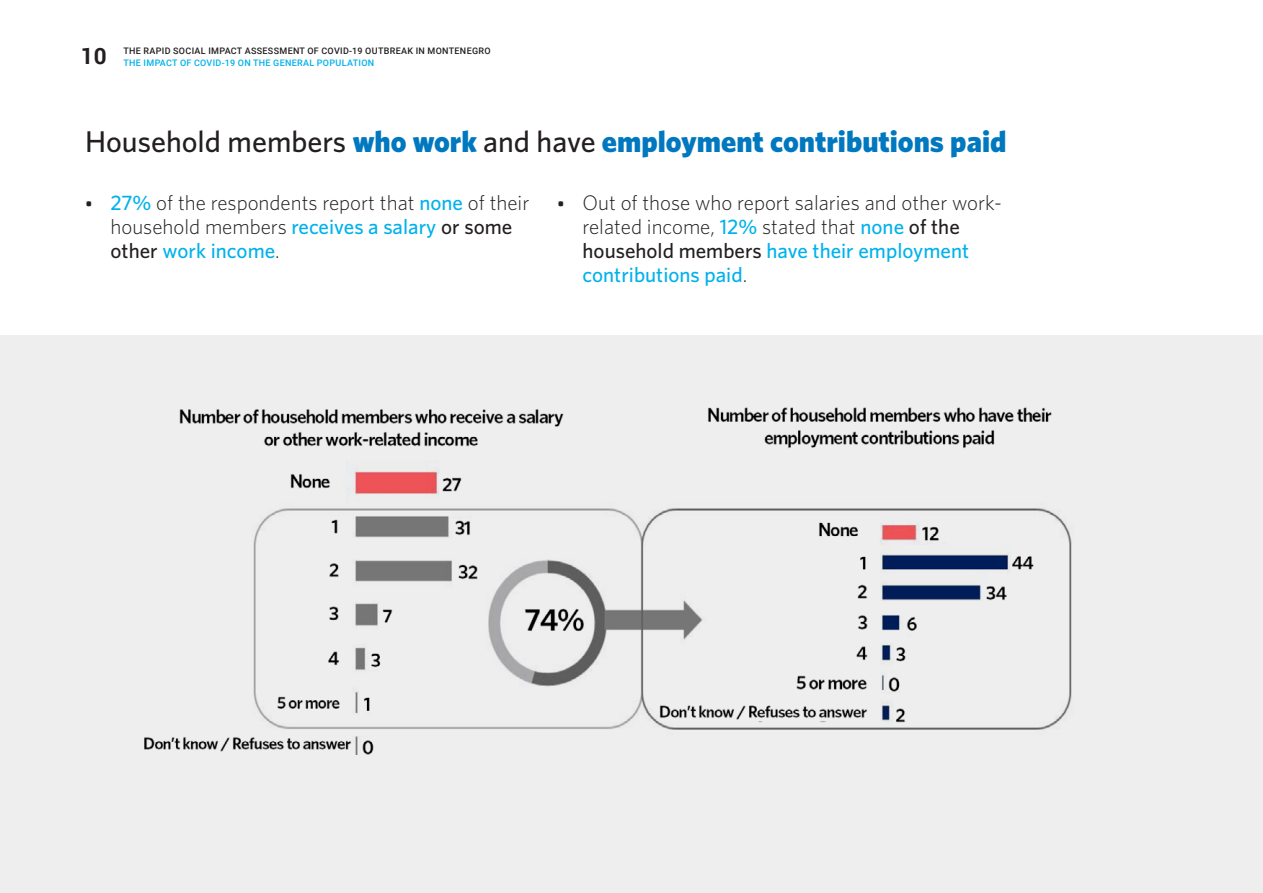
<style>
.page{position:relative;width:1263px;height:893px;background:#fff}
.page>*{position:absolute;margin:0;border:0;box-sizing:border-box;transform-origin:0 0}
.Nalov{font:900 30px "Whitney";color:#0078bf}
.t1{font:700 22.5px "Roboto";color:#231f20}
.t2{font:300 21px/24px "Whitney";color:#231f20}
.t3{font:500 9px "Roboto";letter-spacing:.035em;color:#231f20}
.t4{font:500 9px "Roboto";letter-spacing:.035em;color:#00b1ec}
.s1{font-weight:500;color:#231f20}
.s2{font-weight:500;font-size:18px}
.s3{font-weight:500;color:#00b1ec}
.s4{font-weight:500}
</style>
<div class="page">
<div style="left:0;top:336px;width:1263px;height:557px;background:#eeeeef"></div>
<img style="left:144px;top:407px;width:928px;height:347px">
<p class="t1" style="left:81px;top:40px;width:27px">10</p>
<p class="t3" style="left:123px;top:44px;width:369px">THE RAPID SOCIAL IMPACT ASSESSMENT OF COVID-19 OUTBREAK IN MONTENEGRO</p>
<p class="t4" style="left:123px;top:56px;width:252px">THE IMPACT OF COVID-19 ON THE GENERAL POPULATION</p>
<p class="Nalov" style="left:85px;top:121px;width:923px"><span class="s1">Household members</span> who work <span class="s1">and have</span> employment contributions paid</p>
<p class="t2" style="left:111px;top:190px;width:420px;text-indent:-26px"><span class="s2">•</span> <span class="s3">27%</span> of the respondents report that <span class="s3">none</span> of their household members <span class="s3">receives a salary</span> <span class="s4">or some other</span> <span class="s3">work income</span>.</p>
<p class="t2" style="left:582px;top:190px;width:421px;text-indent:-26px"><span class="s2">•</span> Out of those who report salaries and other work&shy;related income, <span class="s3">12%</span> stated that <span class="s3">none</span> <span class="s4">of the household members</span> <span class="s3">have their employment contributions paid</span>.</p>
</div>
